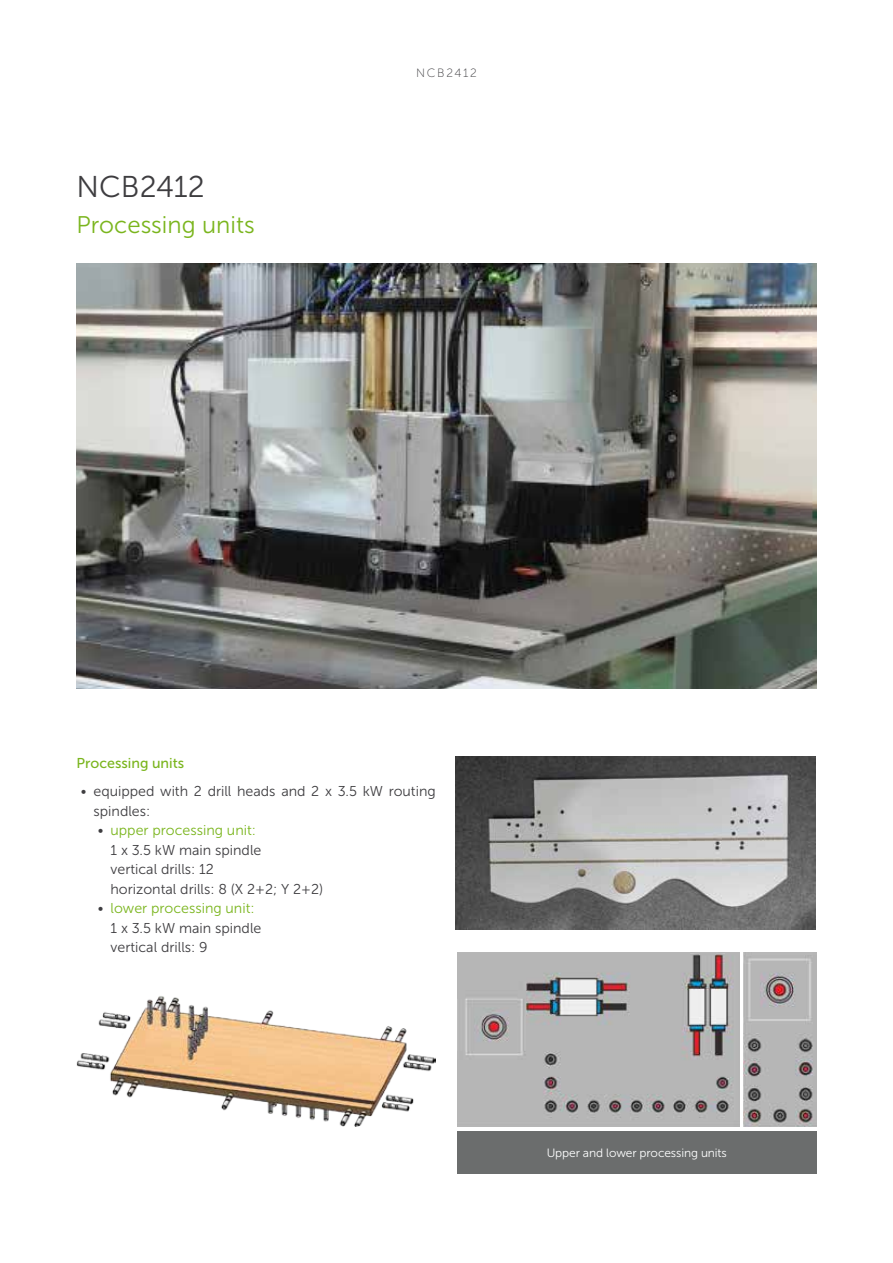
<style>
.page{position:relative;width:893px;height:1263px;background:#fff}
.page>*{position:absolute;margin:0;border:0;box-sizing:border-box;transform-origin:0 0}
.t1{font:30px "Museo Sans 300";color:#3e3d40}
.t2{font:24px "Museo Sans 300";color:#7ab51d}
.t3{font:14.25px/19.5px "Museo Sans 300";color:#3e3d40}
.t4{font:14.25px "Museo Sans 500";color:#7ab51d}
.t5{font:12px "Museo Sans 300";letter-spacing:-.01em;color:#fff}
.t6{font:12px "Museo Sans 100";letter-spacing:.14em;color:#3e3d40}
.s1{color:#7ab51d}
</style>
<div class="page">
<img style="left:77px;top:264px;width:739px;height:425px">
<img style="left:456px;top:756px;width:359px;height:173px">
<img style="left:457px;top:952px;width:282px;height:175px">
<img style="left:743px;top:952px;width:73px;height:175px">
<div style="left:457px;top:1131px;width:359px;height:43px;background:#6b6d6d"></div>
<img style="left:77px;top:996px;width:359px;height:130px">
<h1 class="t1" style="left:77px;top:170px;width:130px">NCB2412</h1>
<h2 class="t2" style="left:77px;top:212px;width:180px">Processing units</h2>
<p class="t6" style="left:416px;top:66px;width:62px">NCB2412</p>
<p class="t4" style="left:77px;top:755px;width:109px">Processing units</p>
<p class="t3" style="left:94px;top:782px;width:344px;text-indent:-13px">• equipped with 2 drill heads and 2 x 3.5 kW routing spindles:</p>
<p class="t3" style="left:111px;top:821px;width:214px;text-indent:-13px">• <span class="s1">upper processing unit:<br></span>1 x 3.5 kW main spindle<br>vertical drills: 12<br>horizontal drills: 8 (X 2+2; Y 2+2)</p>
<p class="t3" style="left:111px;top:899px;width:152px;text-indent:-13px">• <span class="s1">lower processing unit:<br></span>1 x 3.5 kW main spindle vertical drills: 9</p>
<p class="t5" style="left:547px;top:1146px;width:182px">Upper and lower processing units</p>
</div>
